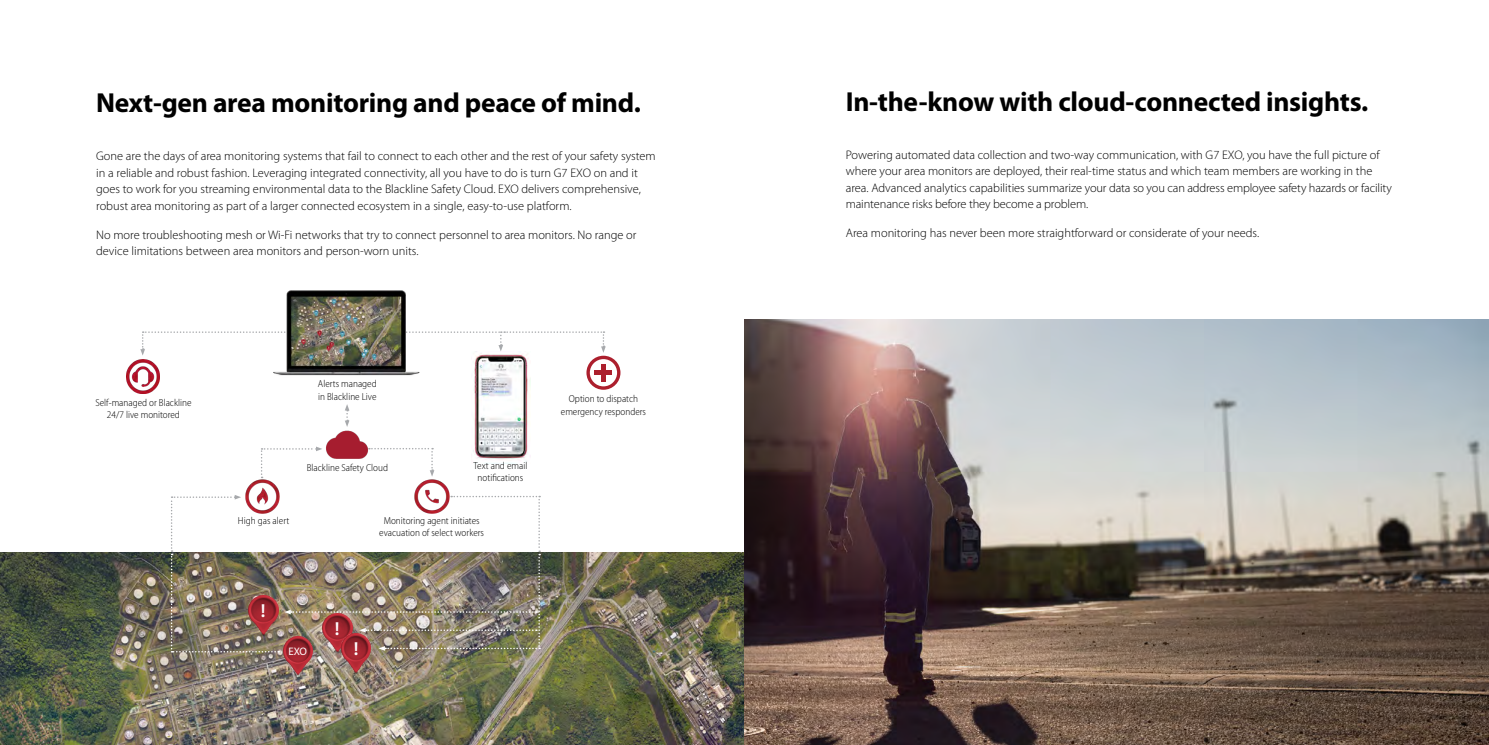
<style>
.page{position:relative;width:1489px;height:745px;background:#fff}
.page>*{position:absolute;margin:0;border:0;box-sizing:border-box;transform-origin:0 0}
.t1{font:700 27.5px "Myriad Pro";letter-spacing:-.01em;color:#000}
.t2{font:600 18.88px "Myriad Pro";color:#fff}
.t3{font:300 12.38px/16.5px "Myriad Pro";color:#000}
.t4{font:10.88px "Myriad Pro";color:#fff}
.t5{font:300 semi-condensed 10.12px/12.2px "Myriad Pro";color:#000;text-align:center}
</style>
<div class="page">
<img style="left:473px;top:389px;width:57px;height:71px">
<img style="left:0;top:552px;width:744px;height:192px">
<img style="left:245px;top:479px;width:34px;height:15px">
<img style="left:326px;top:430px;width:43px;height:29px">
<svg style="left:345px;top:404px;width:4px;height:22px"></svg>
<svg style="left:369px;top:448px;width:65px;height:28px"></svg>
<img style="left:126px;top:359px;width:34px;height:34px">
<img style="left:415px;top:479px;width:34px;height:15px">
<svg style="left:261px;top:446px;width:61px;height:32px"></svg>
<svg style="left:140px;top:331px;width:127px;height:24px"></svg>
<img style="left:322px;top:652px;width:19px;height:1px">
<img style="left:283px;top:652px;width:29px;height:24px">
<img style="left:341px;top:652px;width:30px;height:21px">
<img style="left:268px;top:290px;width:138px;height:86px">
<img style="left:171px;top:494px;width:369px;height:158px">
<svg style="left:384px;top:331px;width:236px;height:58px"></svg>
<hr style="left:594px;top:370px;width:18px;height:4px;background:#ac1f2d">
<hr style="left:601px;top:363px;width:4px;height:18px;background:#ac1f2d">
<img style="left:744px;top:319px;width:744px;height:425px">
<h1 class="t1" style="left:96px;top:85px;width:546px">Next-gen area monitoring and peace of mind.</h1>
<p class="t3" style="left:96px;top:147px;width:561px">Gone are the days of area monitoring systems that fail to connect to each other and the rest of your safety system in a reliable and robust fashion. Leveraging integrated connectivity, all you have to do is turn G7 EXO on and it goes to work for you streaming environmental data to the Blackline Safety Cloud. EXO delivers comprehensive, robust area monitoring as part of a larger connected ecosystem in a single, easy-to-use platform.</p>
<p class="t3" style="left:96px;top:226px;width:542px">No more troubleshooting mesh or Wi-Fi networks that try to connect personnel to area monitors. No range or device limitations between area monitors and person-worn units.</p>
<p class="t5" style="left:95px;top:396px;width:98px">Self-managed or Blackline<br>24/7 live monitored</p>
<p class="t5" style="left:318px;top:377px;width:60px;text-align:left">Alerts managed in Blackline Live</p>
<p class="t5" style="left:238px;top:514px;width:53px">High gas alert</p>
<p class="t5" style="left:307px;top:461px;width:83px">Blackline Safety Cloud</p>
<p class="t5" style="left:473px;top:459px;width:55px">Text and email notifications</p>
<p class="t5" style="left:379px;top:514px;width:106px">Monitoring agent initiates evacuation of select workers</p>
<h2 class="t2" style="left:261px;top:598px;width:6px">!</h2>
<h2 class="t2" style="left:335px;top:616px;width:6px">!</h2>
<p class="t4" style="left:288px;top:644px;width:20px">EXO</p>
<h2 class="t2" style="left:354px;top:636px;width:6px">!</h2>
<p class="t5" style="left:561px;top:392px;width:87px">Option to dispatch emergency responders</p>
<h1 class="t1" style="left:845px;top:84px;width:524px">In-the-know with cloud-connected insights.</h1>
<p class="t3" style="left:845px;top:146px;width:547px">Powering automated data collection and two-way communication, with G7 EXO, you have the full picture of where your area monitors are deployed, their real-time status and which team members are working in the area. Advanced analytics capabilities summarize your data so you can address employee safety hazards or facility maintenance risks before they become a problem.</p>
<p class="t3" style="left:845px;top:225px;width:415px">Area monitoring has never been more straightforward or considerate of your needs.</p>
</div>
